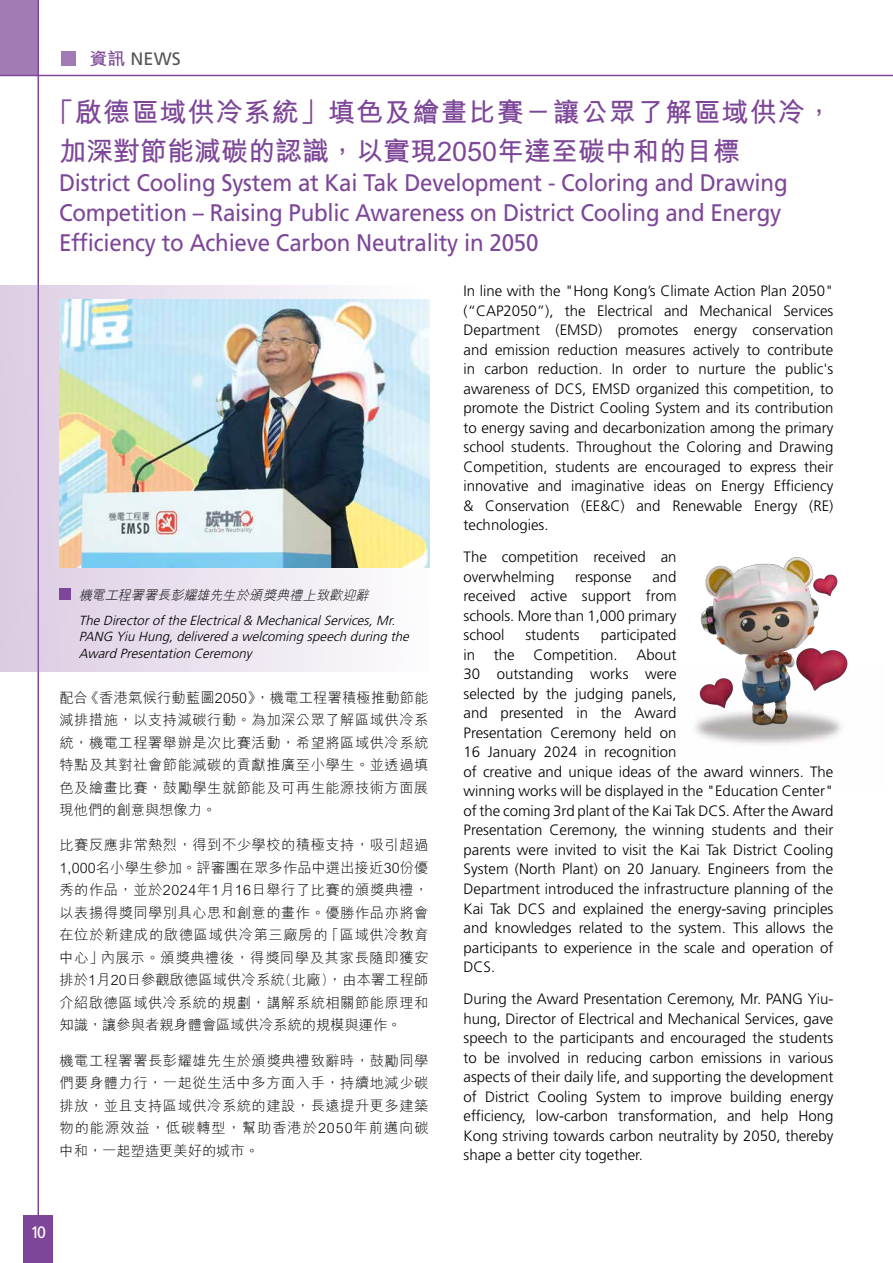
<style>
.page{position:relative;width:893px;height:1263px;background:#fff}
.page>*{position:absolute;margin:0;border:0;box-sizing:border-box;transform-origin:0 0}
.t1{font:700 27px/39px "M Hei HK";color:#7d4698}
.t2{font:24px/30px "Frutiger LT Std";letter-spacing:-.01em;color:#7d4698;scale:.93 1}
.t3{font:18px "Frutiger LT Std";color:#595757}
.t4{font:16.5px "Frutiger LT Std";color:#fff;scale:.96 1}
.t5{font:300 15px/19.5px "Frutiger LT Std";color:#000;text-align:justify}
.t6{font:300 14.25px/22.5px "M Hei HK";letter-spacing:.035em;color:#000;text-align:justify}
.t7{font:italic 300 13.2px/16.5px "Frutiger LT Std";color:#000}
.t8{font:italic 300 13.2px "M Hei HK";color:#000}
.s1{font-family:"M Hei HK";font-weight:700;font-size:17.4px;color:#7d4698}
</style>
<div class="page">
<div style="left:23px;top:1215px;width:30px;height:48px;background:#7d4698"></div>
<div style="left:61px;top:51px;width:15px;height:15px;background:#a27bb5"></div>
<div style="left:0;top:0;width:39px;height:75px;background:#a27bb5"></div>
<hr style="left:0;top:75px;width:893px;height:1px;background:#7d4698">
<hr style="left:38px;top:0;width:1px;height:1215px;background:#7d4698">
<svg style="left:0;top:285px;width:429px;height:386px"></svg>
<img style="left:60px;top:300px;width:369px;height:267px">
<div style="left:60px;top:589px;width:11px;height:11px;background:#7d4698"></div>
<img style="left:698px;top:557px;width:150px;height:177px">
<p class="t3" style="left:90px;top:48px;width:93px"><span class="s1">資訊</span> NEWS</p>
<h1 class="t1" style="left:59px;top:90px;width:775px;text-indent:-12px">「啟德區域供冷系統」填色及繪畫比賽－讓公眾了解區域供冷，加深對節能減碳的認識，以實現2050年達至碳中和的目標</h1>
<h2 class="t2" style="left:59px;top:168px;width:785px">District Cooling System at Kai Tak Development - Coloring and Drawing<br>Competition – Raising Public Awareness on District Cooling and Energy<br>Efficiency to Achieve Carbon Neutrality in 2050</h2>
<p class="t8" style="left:79px;top:586px;width:296px">機電工程署署長彭耀雄先生於頒獎典禮上致歡迎辭</p>
<p class="t7" style="left:79px;top:612px;width:335px">The Directorofthe Electrical&amp; MechanicalServices,Mr.<br>PANG Yiu Hung,delivered a welcoming speech during the<br>Award Presentation Ceremony</p>
<p class="t6" style="left:60px;top:685px;width:371px">配合《香港氣候行動藍圖2050》，機電工程署積極推動節能減排措施，以支持減碳行動。為加深公眾了解區域供冷系統，機電工程署舉辦是次比賽活動，希望將區域供冷系統特點及其對社會節能減碳的貢獻推廣至小學生。並透過填色及繪畫比賽，鼓勵學生就節能及可再生能源技術方面展現他們的創意與想像力。</p>
<p class="t6" style="left:60px;top:833px;width:371px">比賽反應非常熱烈，得到不少學校的積極支持，吸引超過1,000名小學生參加。評審團在眾多作品中選出接近30份優秀的作品，並於2024年1月16日舉行了比賽的頒獎典禮，以表揚得獎同學別具心思和創意的畫作。優勝作品亦將會在位於新建成的啟德區域供冷第三廠房的「區域供冷教育中心」內展示。頒獎典禮後，得獎同學及其家長隨即獲安排於1月20日參觀啟德區域供冷系統(北廠)，由本署工程師介紹啟德區域供冷系統的規劃，講解系統相關節能原理和知識，讓參與者親身體會區域供冷系統的規模與運作。</p>
<p class="t6" style="left:60px;top:1048px;width:371px">機電工程署署長彭耀雄先生於頒獎典禮致辭時，鼓勵同學們要身體力行，一起從生活中多方面入手，持續地減少碳排放，並且支持區域供冷系統的建設，長遠提升更多建築物的能源效益，低碳轉型，幫助香港於2050年前邁向碳中和，一起塑造更美好的城市。</p>
<p class="t5" style="left:463px;top:281px;width:371px">In line with the "Hong Kong’s Climate Action Plan 2050" (“CAP2050”), the Electrical and Mechanical Services Department (EMSD) promotes energy conservation and emission reduction measures actively to contribute in carbon reduction. In order to nurture the public's awareness of DCS, EMSD organized this competition, to promote the District Cooling System and its contribution to energy saving and decarbonization among the primary school students. Throughout the Coloring and Drawing Competition, students are encouraged to express their innovative and imaginative ideas on Energy Efficiency &amp; Conservation (EE&amp;C) and Renewable Energy (RE) technologies.</p>
<p class="t5" style="left:463px;top:548px;width:215px">The competition received an overwhelming</p>
<p class="t5" style="left:463px;top:567px;width:215px;text-indent:189px">and received active support from schools. More than 1,000 primary school</p>
<p class="t5" style="left:575px;top:567px;width:58px">response</p>
<p class="t5" style="left:525px;top:626px;width:56px">students</p>
<p class="t5" style="left:601px;top:626px;width:77px">participated</p>
<p class="t5" style="left:463px;top:645px;width:371px;text-align:left;text-indent:173px">About<br>30 outstanding works were<br>selected by the judging panels,<br>and presented in the Award<br>Presentation Ceremony held on<br>16 January 2024 in recognition<br>of creative and unique ideas of the award winners. The winning works will be displayed in the "Education Center" of the coming 3rd plant of the Kai Tak DCS. After the Award Presentation Ceremony, the winning students and their parents were invited to visit the Kai Tak District Cooling System (North Plant) on 20 January. Engineers from the Department introduced the infrastructure planning of the Kai Tak DCS and explained the energy-saving principles and knowledges related to the system. This allows the participants to experience in the scale and operation of DCS.</p>
<p class="t5" style="left:463px;top:989px;width:371px">During the Award Presentation Ceremony, Mr. PANG Yiu&shy;hung, Director of Electrical and Mechanical Services, gave speech to the participants and encouraged the students to be involved in reducing carbon emissions in various aspects of their daily life, and supporting the development of District Cooling System to improve building energy efficiency, low-carbon transformation, and help Hong Kong striving towards carbon neutrality by 2050, thereby shape a better city together.</p>
<p class="t5" style="left:463px;top:645px;width:13px">in</p>
<p class="t5" style="left:494px;top:645px;width:22px">the</p>
<p class="t5" style="left:534px;top:645px;width:86px">Competition.</p>
<p class="t4" style="left:31px;top:1223px;width:17px">10</p>
</div>
